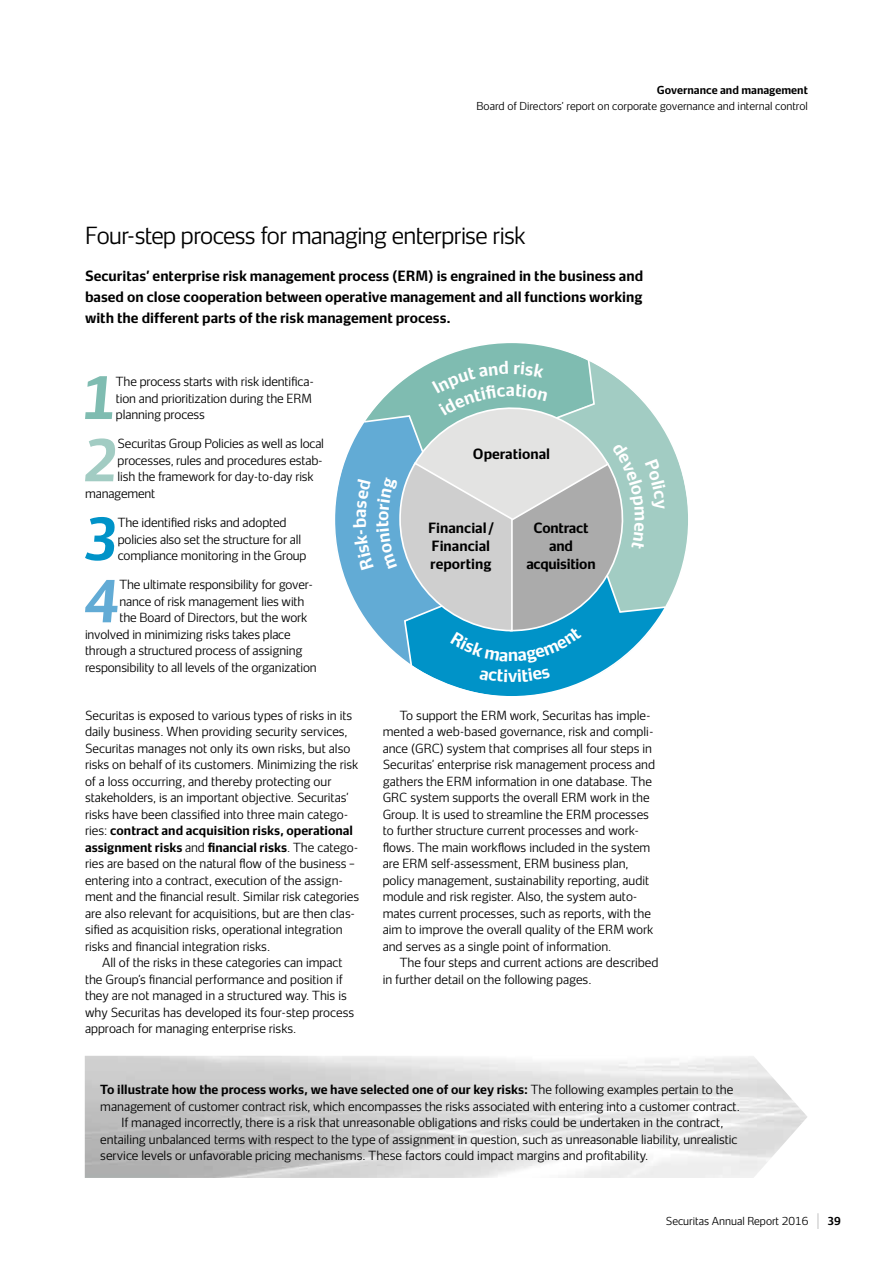
<style>
.page{position:relative;width:893px;height:1263px;background:#fff}
.page>*{position:absolute;margin:0;border:0;box-sizing:border-box;transform-origin:0 0}
.t1{font:italic 700 54.9px "Securitas Sans";color:#7fbcb1}
.t2{font:italic 700 54.9px "Securitas Sans";color:#a2ccc3}
.t3{font:italic 700 54.9px "Securitas Sans";color:#0093c8}
.t4{font:italic 700 54.9px "Securitas Sans";color:#62abd5}
.t5{font:300 22.5px "Securitas Sans";letter-spacing:-.03em;color:#000}
.t6{font:700 13.5px/18px "Securitas Sans";color:#000}
.t7{font:700 13.5px/18px "Securitas Sans";letter-spacing:-.02em;color:#000;text-align:center}
.t8{font:300 12px/16.5px "Securitas Sans";color:#000}
.t9{font:700 12px "Securitas Sans";color:#000}
.t10{font:300 10.5px "Securitas Sans";color:#000}
.t11{font:700 10.5px "Securitas Sans";color:#000}
.s1{font-weight:700}
.s2{font-weight:300}
</style>
<div class="page">
<svg style="left:818px;top:1213px;width:1px;height:16px"></svg>
<svg style="left:335px;top:343px;width:353px;height:353px"></svg>
<p class="t11" style="left:657px;top:80px;width:153px">Governance and management</p>
<p class="t10" style="left:476px;top:97px;width:333px">Board of Directors’ report on corporate governance and internal control</p>
<h2 class="t5" style="left:85px;top:216px;width:442px">Four-step process for managing enterprise risk</h2>
<p class="t6" style="left:85px;top:264px;width:560px;line-height:21px;text-align:justify">Securitas’ enterprise risk management process (ERM) is engrained in the business and based on close cooperation between operative management and all functions working with the different parts of the risk management process.</p>
<h1 class="t1" style="left:82px;top:351px;width:36px">1</h1>
<p class="t8" style="left:116px;top:372px;width:199px">The process starts with risk identifica&shy;tion and prioritization during the ERM planning process</p>
<h1 class="t2" style="left:83px;top:413px;width:36px">2</h1>
<p class="t8" style="left:118px;top:434px;width:208px">Securitas Group Policies as well as local</p>
<p class="t8" style="left:118px;top:451px;width:207px">processes, rules and procedures estab-</p>
<p class="t8" style="left:118px;top:467px;width:197px">lish the framework for day- to-day risk</p>
<p class="t8" style="left:85px;top:484px;width:72px">management</p>
<h1 class="t3" style="left:84px;top:492px;width:36px">3</h1>
<p class="t8" style="left:118px;top:513px;width:190px">The identified risks and adopted policies also set the structure for all compliance monitoring in the Group</p>
<h1 class="t4" style="left:85px;top:554px;width:36px">4</h1>
<p class="t8" style="left:120px;top:575px;width:195px">The ultimate responsibility for gover-</p>
<p class="t8" style="left:120px;top:592px;width:186px">nance of risk management lies with</p>
<p class="t8" style="left:120px;top:608px;width:189px">the Board of Directors, but the work</p>
<p class="t8" style="left:85px;top:625px;width:207px">involved in minimizing risks takes place</p>
<p class="t8" style="left:85px;top:641px;width:219px">through a structured process of assigning</p>
<p class="t8" style="left:85px;top:658px;width:233px">responsibility to all levels of the organization</p>
<p class="t8" style="left:85px;top:706px;width:276px">Securitas is exposed to various types of risks in its daily business. When providing security services, Securitas manages not only its own risks, but also risks on behalf of its customers. Minimizing the risk of a loss occurring, and thereby protecting our stakeholders, is an important objective. Securitas’ risks have been classified into three main catego&shy;ries: <span class="s1">contract and acquisition risks, operational assignment risks</span> and <span class="s1">financial risks</span>. The catego&shy;ries are based on the natural flow of the business – entering into a contract, execution of the assign&shy;ment and the financial result. Similar risk categories are also relevant for acquisitions, but are then clas&shy;sified as acquisition risks, operational integration risks and financial integration risks.</p>
<p class="t8" style="left:85px;top:953px;width:271px;text-indent:17px">All of the risks in these categories can impact the Group’s financial performance and position if they are not managed in a structured way. This is why Securitas has developed its four-step process approach for managing enterprise risks.</p>
<p class="t6" style="left:473px;top:444px;width:79px">Operational</p>
<p class="t6" style="left:428px;top:517px;width:67px">Financial/<br>Financial reporting</p>
<p class="t7" style="left:526px;top:517px;width:71px">Contract and acquisition</p>
<p class="t8" style="left:383px;top:706px;width:274px;text-indent:17px">To support the ERM work, Securitas has imple&shy;mented a web- based governance, risk and compli&shy;ance (GRC) system that comprises all four steps in Securitas’ enterprise risk management process and gathers the ERM information in one database. The GRC system supports the overall ERM work in the Group. It is used to streamline the ERM processes to further structure current processes and work&shy;flows. The main workflows included in the system are ERM self-assessment, ERM business plan, policy management, sustainability reporting, audit module and risk register. Also, the system auto&shy;mates current processes, such as reports, with the aim to improve the overall quality of the ERM work and serves as a single point of information.</p>
<p class="t8" style="left:383px;top:953px;width:277px;text-indent:17px">The four steps and current actions are described in further detail on the following pages.</p>
<p class="t9" style="left:100px;top:1079px;width:634px">To illustrate how the process works, we have selected one of our key risks: <span class="s2">The following examples pertain to the</span></p>
<p class="t8" style="left:100px;top:1096px;width:641px">management of customer contract risk, which encompasses the risks associated with entering into a customer contract.</p>
<p class="t8" style="left:122px;top:1113px;width:603px">If managed incorrectly, there is a risk that unreasonable obligations and risks could be undertaken in the contract,</p>
<p class="t8" style="left:100px;top:1129px;width:639px">entailing unbalanced terms with respect to the type of assignment in question, such as unreasonable liability, unrealistic</p>
<p class="t8" style="left:100px;top:1146px;width:550px">service levels or unfavorable pricing mechanisms. These factors could impact margins and profitability.</p>
<p class="t10" style="left:666px;top:1212px;width:144px">Securitas Annual Report 2016</p>
<p class="t11" style="left:828px;top:1211px;width:15px">39</p>
</div>
